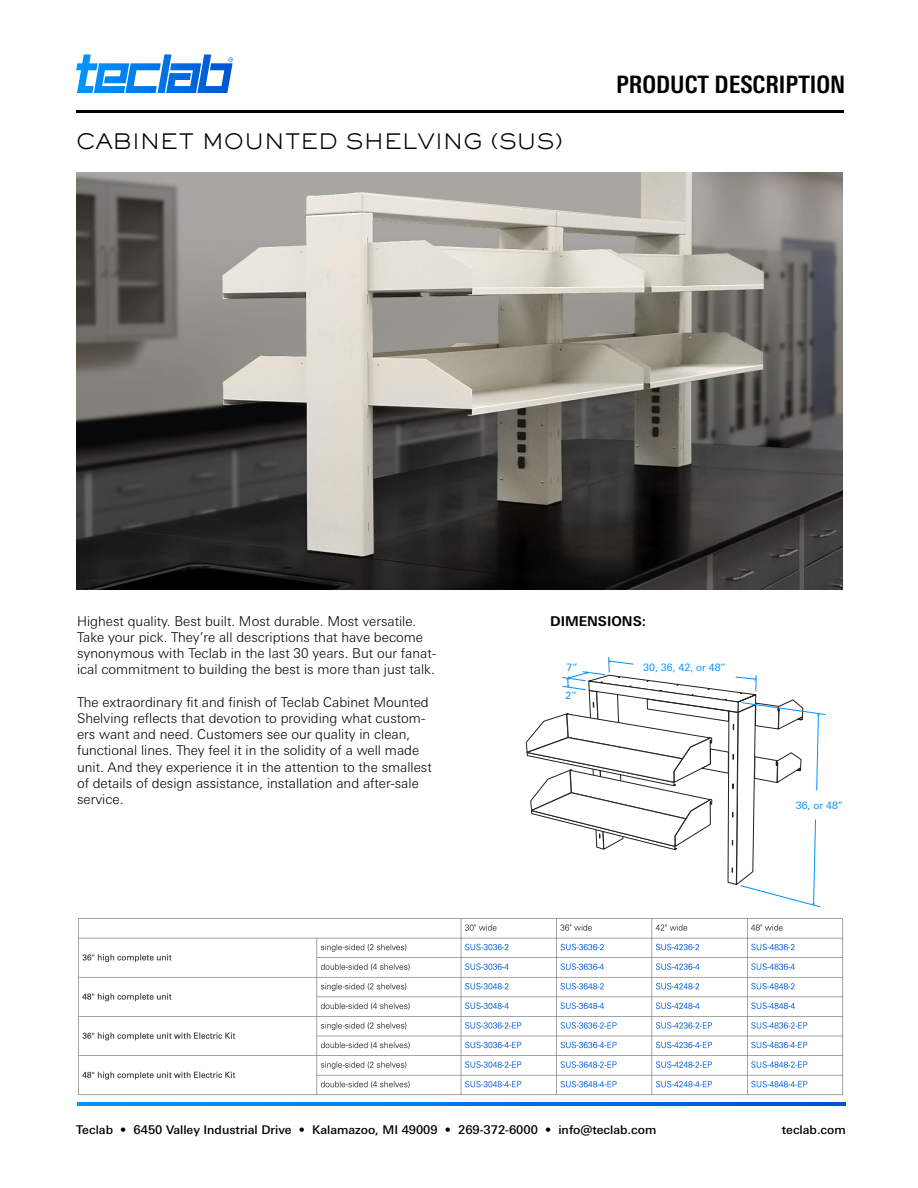
<style>
.page{position:relative;width:918px;height:1188px;background:#fff}
.page>*{position:absolute;margin:0;border:0;box-sizing:border-box;transform-origin:0 0}
.t1{font:700 condensed 24px "Univers Next Pro";color:#000}
.t2{font:300 21px "Sackers Gothic Std";color:#000}
.t3{font:300 13.5px/16.2px "Univers Next Pro";color:#000}
.t4{font:700 13.5px "Univers Next Pro";color:#000}
.t5{font:500 12px "Univers Next Pro";color:#000}
.t6{font:10.2px "Univers Next Pro";color:#0091fc}
</style>
<div class="page">
<svg style="left:77px;top:1102px;width:768px;height:3px"></svg>
<svg style="left:76px;top:54px;width:157px;height:39px"></svg>
<hr style="left:76px;top:110px;width:768px;height:3px;background:#000">
<img style="left:77px;top:172px;width:766px;height:417px">
<svg style="left:525px;top:657px;width:278px;height:229px"></svg>
<svg style="left:816px;top:713px;width:4px;height:78px"></svg>
<svg style="left:812px;top:819px;width:4px;height:86px"></svg>
<img style="left:78px;top:918px;width:765px;height:178px">
<p class="t2" style="left:76px;top:128px;width:489px">CABINET MOUNTED SHELVING (SUS)</p>
<p class="t1" style="left:616px;top:70px;width:231px">PRODUCT DESCRIPTION</p>
<p class="t3" style="left:77px;top:613px;width:361px">Highest quality. Best built. Most durable. Most versatile.<br>Take your pick. They’re all descriptions that have become synonymous with Teclab in the last 30 years. But our fanat&shy;ical commitment to building the best is more than just talk.</p>
<p class="t3" style="left:77px;top:694px;width:356px">The extraordinary fit and finish of Teclab Cabinet Mounted Shelving reflects that devotion to providing what custom&shy;ers want and need. Customers see our quality in clean, functional lines. They feel it in the solidity of a well made unit. And they experience it in the attention to the smallest of details of design assistance, installation and after-sale service.</p>
<p class="t4" style="left:550px;top:613px;width:98px">DIMENSIONS:</p>
<p class="t6" style="left:567px;top:661px;width:13px">7”</p>
<p class="t6" style="left:565px;top:690px;width:13px">2”</p>
<p class="t6" style="left:643px;top:661px;width:84px">30, 36, 42, or 48”</p>
<p class="t6" style="left:796px;top:799px;width:49px">36, or 48”</p>
<p class="t5" style="left:76px;top:1122px;width:582px">Teclab • 6450 Valley Industrial Drive • Kalamazoo, MI 49009 • 269-372-6000 • info@teclab.com</p>
<p class="t5" style="left:782px;top:1122px;width:65px">teclab.com</p>
</div>
